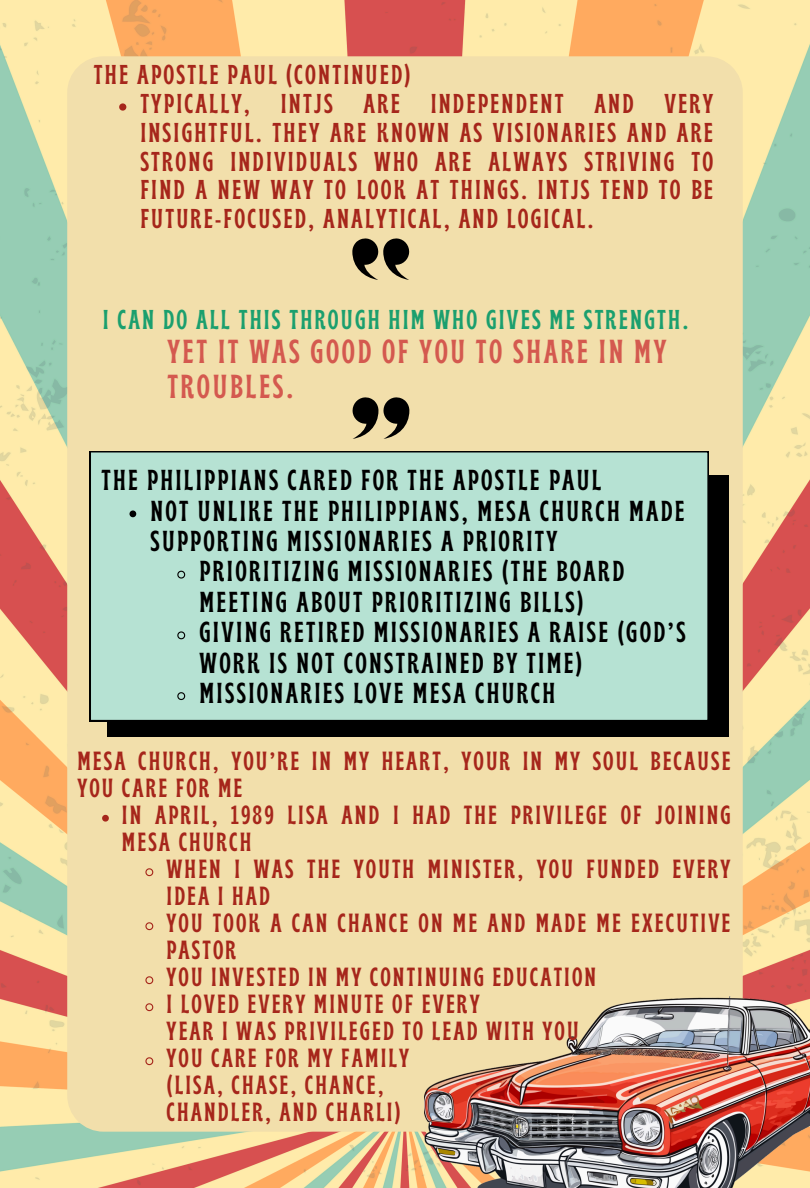
<style>
.page{position:relative;width:810px;height:1188px;background:#fff}
.page>*{position:absolute;margin:0;border:0;box-sizing:border-box;transform-origin:0 0}
.t1{font:700 condensed 33.3px/34.8px "Brice";letter-spacing:.08em;color:#d4594f}
.t2{font:700 condensed 28.8px/30.3px "Brice";letter-spacing:.08em;color:#000}
.t3{font:700 condensed 27.3px/28.8px "Brice";letter-spacing:.08em;color:#a6261b;text-align:justify}
.t4{font:700 condensed 27.3px "Brice";letter-spacing:.08em;color:#1b9f6e}
.t5{font:700 condensed 26.25px/27px "Brice";letter-spacing:.08em;color:#a6261b}
</style>
<div class="page">
<img style="left:0;top:0;width:810px;height:1188px">
<div style="left:67px;top:56px;width:676px;height:1076px;background:#f2dfab"></div>
<img style="left:424px;top:996px;width:386px;height:192px">
<div style="left:108px;top:476px;width:621px;height:261px;background:#000"></div>
<div style="left:90px;top:451px;width:619px;height:270px;background:#b6e2d3"></div>
<svg style="left:130px;top:511px;width:6px;height:6px"></svg>
<svg style="left:177px;top:570px;width:9px;height:9px"></svg>
<svg style="left:177px;top:631px;width:9px;height:9px"></svg>
<svg style="left:177px;top:691px;width:9px;height:10px"></svg>
<svg style="left:119px;top:103px;width:7px;height:8px"></svg>
<svg style="left:102px;top:815px;width:7px;height:7px"></svg>
<svg style="left:145px;top:867px;width:9px;height:10px"></svg>
<svg style="left:145px;top:921px;width:9px;height:10px"></svg>
<svg style="left:145px;top:975px;width:9px;height:10px"></svg>
<svg style="left:145px;top:1002px;width:9px;height:10px"></svg>
<svg style="left:145px;top:1056px;width:9px;height:10px"></svg>
<svg style="left:352px;top:397px;width:57px;height:42px;background:#6e654d"></svg>
<svg style="left:352px;top:238px;width:57px;height:42px;background:#6e654d"></svg>
<p class="t3" style="left:94px;top:63px;width:318px">THE APOSTLE PAUL (CONTINUED)</p>
<p class="t3" style="left:140px;top:92px;width:574px">TYPICALLY, INTJS ARE INDEPENDENT AND VERY INSIGHTFUL. THEY ARE KNOWN AS VISIONARIES AND ARE STRONG INDIVIDUALS WHO ARE ALWAYS STRIVING TO FIND A NEW WAY TO LOOK AT THINGS. INTJS TEND TO BE FUTURE-FOCUSED, ANALYTICAL, AND LOGICAL.</p>
<p class="t4" style="left:103px;top:309px;width:587px">I CAN DO ALL THIS THROUGH HIM WHO GIVES ME STRENGTH.</p>
<p class="t1" style="left:167px;top:337px;width:501px">YET IT WAS GOOD OF YOU TO SHARE IN MY<br>TROUBLES.</p>
<p class="t2" style="left:101px;top:468px;width:501px">THE PHILIPPIANS CARED FOR THE APOSTLE PAUL</p>
<p class="t2" style="left:150px;top:498px;width:536px">NOT UNLIKE THE PHILIPPIANS, MESA CHURCH MADE<br>SUPPORTING MISSIONARIES A PRIORITY</p>
<h1 class="t2" style="left:200px;top:559px;width:426px">PRIORITIZING MISSIONARIES (THE BOARD<br>MEETING ABOUT PRIORITIZING BILLS)</h1>
<p class="t2" style="left:200px;top:620px;width:488px">GIVING RETIRED MISSIONARIES A RAISE (GOD’S<br>WORK IS NOT CONSTRAINED BY TIME)</p>
<h1 class="t2" style="left:200px;top:681px;width:357px">MISSIONARIES LOVE MESA CHURCH</h1>
<p class="t5" style="left:77px;top:750px;width:655px">MESA CHURCH, YOU’RE IN MY HEART, YOUR IN MY SOUL BECAUSE<br>YOU CARE FOR ME</p>
<p class="t5" style="left:122px;top:804px;width:610px">IN APRIL, 1989 LISA AND I HAD THE PRIVILEGE OF JOINING<br>MESA CHURCH</p>
<h1 class="t5" style="left:167px;top:858px;width:565px">WHEN I WAS THE YOUTH MINISTER, YOU FUNDED EVERY<br>IDEA I HAD</h1>
<p class="t5" style="left:167px;top:912px;width:565px">YOU TOOK A CAN CHANCE ON ME AND MADE ME EXECUTIVE<br>PASTOR</p>
<p class="t5" style="left:167px;top:966px;width:431px">YOU INVESTED IN MY CONTINUING EDUCATION</p>
<p class="t5" style="left:167px;top:993px;width:315px">I LOVED EVERY MINUTE OF EVERY</p>
<p class="t5" style="left:167px;top:1020px;width:413px">YEAR I WAS PRIVILEGED TO LEAD WITH YOU</p>
<p class="t5" style="left:167px;top:1047px;width:244px">YOU CARE FOR MY FAMILY</p>
<h1 class="t5" style="left:167px;top:1074px;width:236px">(LISA, CHASE, CHANCE,<br>CHANDLER, AND CHARLI)</h1>
</div>
